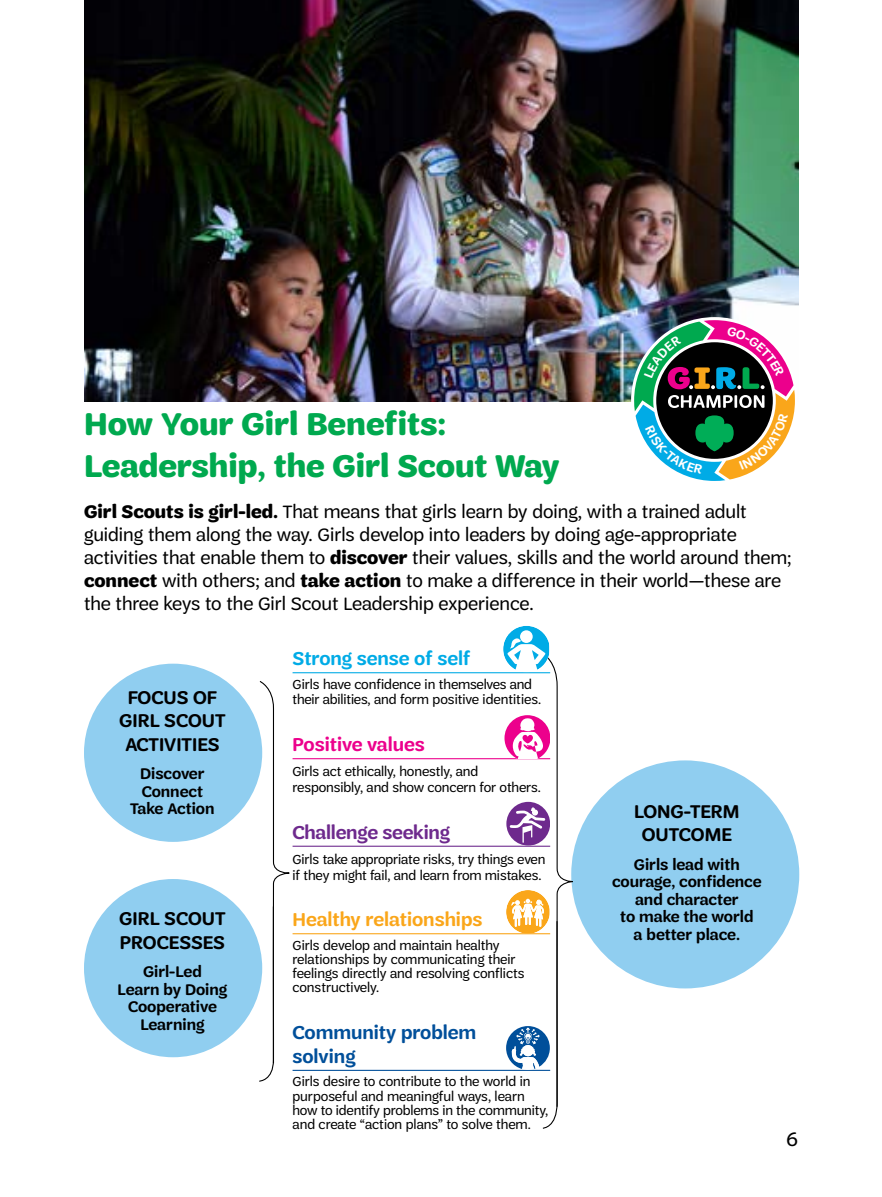
<style>
.page{position:relative;width:882px;height:1197px;background:#fff}
.page>*{position:absolute;margin:0;border:0;box-sizing:border-box;transform-origin:0 0}
.t1{font:700 33.25px/42px "Trefoil Sans";color:#00a94f}
.t2{font:21px "Trefoil Sans";color:#000}
.t3{font:600 19.78px/23.8px "Trefoil Sans";color:#004f9a}
.t4{font:600 19.78px "Trefoil Sans";color:#faa61a}
.t5{font:600 19.78px "Trefoil Sans";color:#00abe6}
.t6{font:600 19.78px "Trefoil Sans";letter-spacing:-.01em;color:#6e2a8d}
.t7{font:600 19.78px "Trefoil Sans";color:#ec008c}
.t8{font:600 19.6px/23.6px "Trefoil Sans";color:#000;text-align:center}
.t9{font:19.25px/23.1px "Trefoil Sans";color:#000}
.t10{font:600 16.45px/17.5px "Trefoil Sans";color:#000;text-align:center}
.t11{font:14px/14.2px "Trefoil Sans";letter-spacing:-.005em;color:#000}
.s1{font-weight:700}
</style>
<div class="page">
<div style="left:84px;top:664px;width:178px;height:178px;background:#90cef0;border-radius:50%"></div>
<hr style="left:293px;top:672px;width:257px;height:1px;background:#00abe6">
<hr style="left:293px;top:758px;width:257px;height:1px;background:#ec008c">
<hr style="left:293px;top:846px;width:257px;height:1px;background:#6e2a8d">
<hr style="left:293px;top:933px;width:257px;height:1px;background:#faa61a">
<hr style="left:293px;top:1070px;width:257px;height:1px;background:#004f9a">
<div style="left:84px;top:879px;width:178px;height:178px;background:#90cef0;border-radius:50%"></div>
<div style="left:571px;top:760px;width:228px;height:228px;background:#90cef0;border-radius:50%"></div>
<svg style="left:258px;top:681px;width:32px;height:401px"></svg>
<img style="left:84px;top:0;width:714px;height:401px">
<svg style="left:503px;top:626px;width:71px;height:503px"></svg>
<svg style="left:634px;top:320px;width:161px;height:161px"></svg>
<h1 class="t1" style="left:84px;top:403px;width:477px">How Your Girl Benefits:<br>Leadership, the Girl Scout Way</h1>
<p class="t9" style="left:84px;top:500px;width:709px"><span class="s1">Girl Scouts is girl-led.</span> That means that girls learn by doing, with a trained adult guiding them along the way. Girls develop into leaders by doing age-appropriate activities that enable them to <span class="s1">discover</span> their values, skills and the world around them; <span class="s1">connect</span> with others; and <span class="s1">take action</span> to make a difference in their world—these are the three keys to the Girl Scout Leadership experience.</p>
<h3 class="t5" style="left:293px;top:648px;width:179px">Strong sense of self</h3>
<p class="t11" style="left:293px;top:676px;width:250px;line-height:15.8px">Girls have confidence in themselves and their abilities, and form positive identities.</p>
<h3 class="t7" style="left:293px;top:734px;width:134px">Positive values</h3>
<p class="t11" style="left:293px;top:764px;width:250px;line-height:15.8px">Girls act ethically, honestly, and responsibly, and show concern for others.</p>
<h3 class="t6" style="left:293px;top:821px;width:159px">Challenge seeking</h3>
<p class="t11" style="left:293px;top:851px;width:254px;line-height:15.8px">Girls take appropriate risks, try things even if they might fail, and learn from mistakes.</p>
<h3 class="t4" style="left:293px;top:909px;width:191px">Healthy relationships</h3>
<p class="t11" style="left:293px;top:938px;width:234px">Girls develop and maintain healthy relationships by communicating their feelings directly and resolving conflicts constructively.</p>
<h3 class="t3" style="left:293px;top:1021px;width:185px">Community problem solving</h3>
<p class="t11" style="left:293px;top:1075px;width:257px">Girls desire to contribute to the world in purposeful and meaningful ways, learn how to identify problems in the community, and create “action plans” to solve them.</p>
<h3 class="t8" style="left:119px;top:685px;width:108px">FOCUS OF<br>GIRL SCOUT<br>ACTIVITIES</h3>
<p class="t10" style="left:130px;top:765px;width:86px">Discover<br>Connect<br>Take Action</p>
<h3 class="t8" style="left:634px;top:800px;width:107px">LONG-TERM<br>OUTCOME</h3>
<p class="t10" style="left:612px;top:856px;width:151px">Girls lead with courage, confidence and character<br>to make the world<br>a better place.</p>
<h3 class="t8" style="left:119px;top:907px;width:108px;text-align:left">GIRL SCOUT<br>PROCESSES</h3>
<p class="t10" style="left:118px;top:963px;width:111px">Girl-Led<br>Learn by Doing<br>Cooperative<br>Learning</p>
<h2 class="t2" style="left:786px;top:1128px;width:13px">6</h2>
</div>
